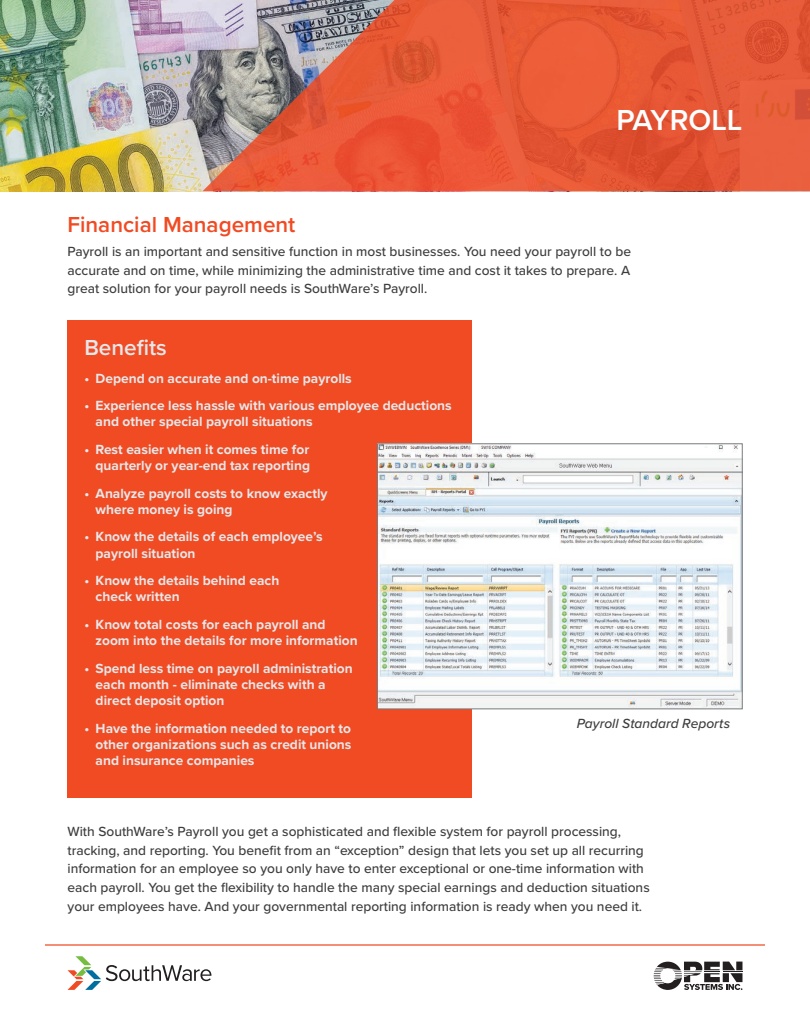
<style>
.page{position:relative;width:810px;height:1035px;background:#fff}
.page>*{position:absolute;margin:0;border:0;box-sizing:border-box;transform-origin:0 0}
.t1{font:600 30px "Proxima Nova";color:#fff}
.t2{font:600 22.5px "Proxima Nova";color:#f04b23}
.t3{font:600 22.5px "Proxima Nova";color:#e6e7e9}
.t4{font:500 13.75px/18.8px "Proxima Nova";color:#3e3e3f;text-align:justify}
.t5{font:700 13.75px/16.2px "Proxima Nova";color:#e6e7e9}
.t6{font:italic 500 13.75px "Proxima Nova";color:#3e3e3f}
</style>
<div class="page">
<svg style="left:654px;top:962px;width:88px;height:28px"></svg>
<svg style="left:67px;top:956px;width:144px;height:34px"></svg>
<hr style="left:45px;top:944px;width:720px;height:2px;background:#f04b23">
<img style="left:0;top:0;width:202px;height:191px">
<svg style="left:202px;top:0;width:608px;height:191px;background:#da6247"></svg>
<div style="left:68px;top:320px;width:404px;height:478px;background:#f04b23"></div>
<img style="left:379px;top:445px;width:362px;height:262px">
<div style="left:377px;top:443px;width:366px;height:266px;border:1px solid #787a7d"></div>
<h1 class="t1" style="left:497px;top:98px;width:247px">TITLE GOES HERE</h1>
<h1 class="t1" style="left:616px;top:98px;width:128px">PAYROLL</h1>
<h2 class="t2" style="left:68px;top:207px;width:229px">Financial Management</h2>
<p class="t4" style="left:68px;top:242px;width:565px">Payroll is an important and sensitive function in most businesses. You need your payroll to be accurate and on time, while minimizing the administrative time and cost it takes to prepare. A great solution for your payroll needs is SouthWare’s Payroll.</p>
<h2 class="t3" style="left:84px;top:331px;width:84px">Benefits</h2>
<p class="t5" style="left:84px;top:369px;width:269px">• Depend on accurate and on-time payrolls</p>
<p class="t5" style="left:96px;top:397px;width:358px;text-indent:-11px">• Experience less hassle with various employee deductions and other special payroll situations</p>
<p class="t5" style="left:84px;top:441px;width:227px;text-align:right">• Rest easier when it comes time for quarterly or year-end tax reporting</p>
<p class="t5" style="left:96px;top:484px;width:233px;text-indent:-11px">• Analyze payroll costs to know exactly where money is going</p>
<p class="t5" style="left:96px;top:528px;width:229px;text-indent:-11px">• Know the details of each employee’s payroll situation</p>
<p class="t5" style="left:96px;top:572px;width:185px;text-indent:-11px">• Know the details behind each check written</p>
<p class="t5" style="left:96px;top:616px;width:264px;text-indent:-11px">• Know total costs for each payroll and zoom into the details for more information</p>
<p class="t5" style="left:96px;top:660px;width:259px;text-indent:-11px">• Spend less time on payroll administration each month - eliminate checks with a direct deposit option</p>
<p class="t5" style="left:96px;top:720px;width:257px;text-align:justify;text-indent:-11px">• Have the information needed to report to other organizations such as credit unions and insurance companies</p>
<p class="t6" style="left:577px;top:715px;width:155px">Payroll Standard Reports</p>
<p class="t4" style="left:68px;top:822px;width:584px;text-align:left">With SouthWare’s Payroll you get a sophisticated and flexible system for payroll processing, tracking, and reporting. You benefit from an “exception” design that lets you set up all recurring information for an employee so you only have to enter exceptional or one-time information with each payroll. You get the flexibility to handle the many special earnings and deduction situations your employees have. And your governmental reporting information is ready when you need it.</p>
</div>
